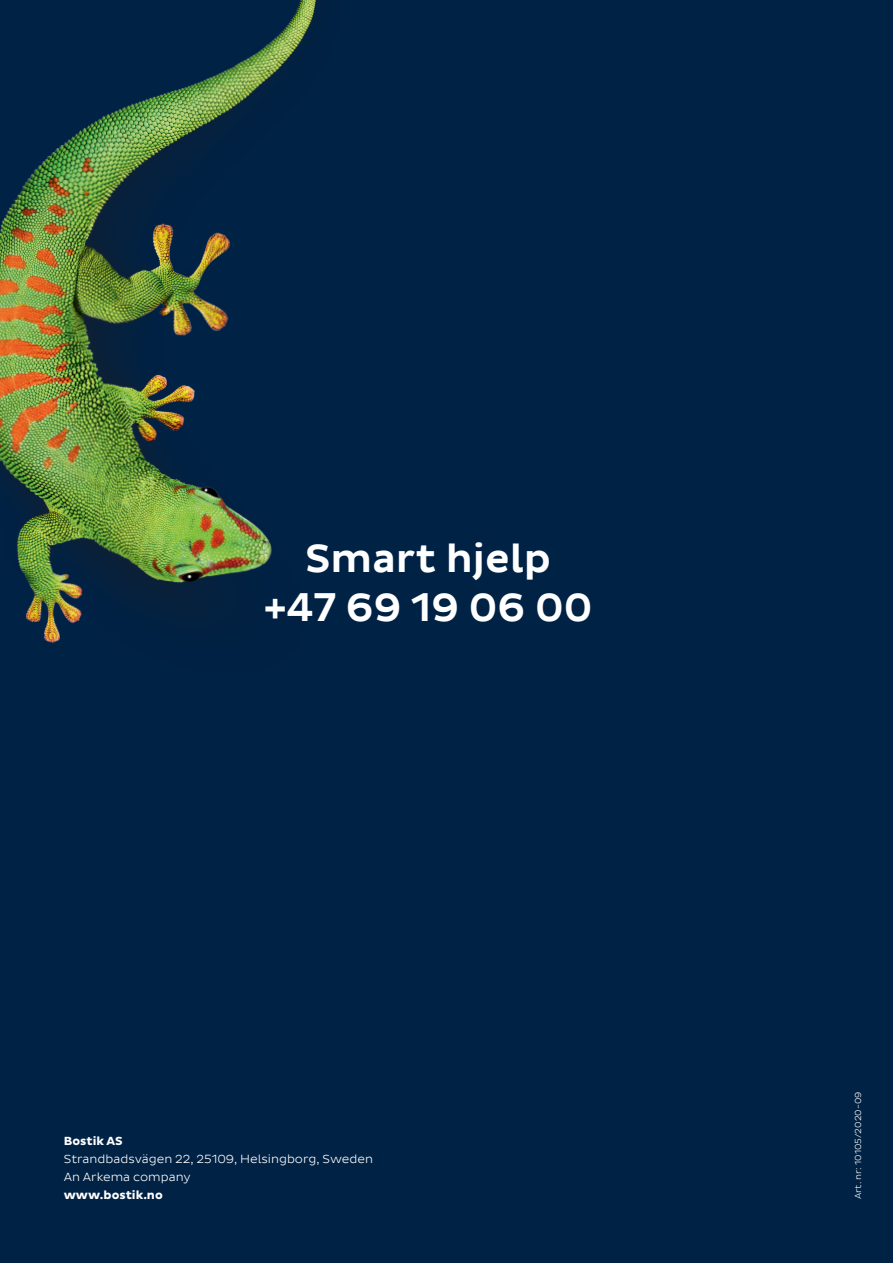
<style>
.page{position:relative;width:893px;height:1263px;background:#002245}
.page>*{position:absolute;margin:0;border:0;box-sizing:border-box;transform-origin:0 0}
.t1{font:500 40.5px "Bostik Office";color:#fff}
.t2{font:300 12px "Bostik Office";color:#fff}
.t3{font:700 12px "Bostik";color:#fff}
.t4{font:300 9px "Bostik";color:#fff}
</style>
<div class="page">
<img style="left:0;top:0;width:316px;height:644px">
<p class="t1" style="left:305px;top:535px;width:247px">Smart hjelp</p>
<p class="t1" style="left:264px;top:584px;width:330px">+47 69 19 06 00</p>
<p class="t3" style="left:64px;top:1134px;width:61px">Bostik AS</p>
<p class="t2" style="left:64px;top:1152px;width:311px">Strandbadsvägen 22, 25109, Helsingborg, Sweden</p>
<p class="t2" style="left:64px;top:1170px;width:129px">An Arkema company</p>
<p class="t3" style="left:64px;top:1188px;width:101px">www.bostik.no</p>
<p class="t4" style="left:853px;top:1199px;width:109px;rotate:-90deg">Art. nr: 10105/2020-09</p>
</div>
